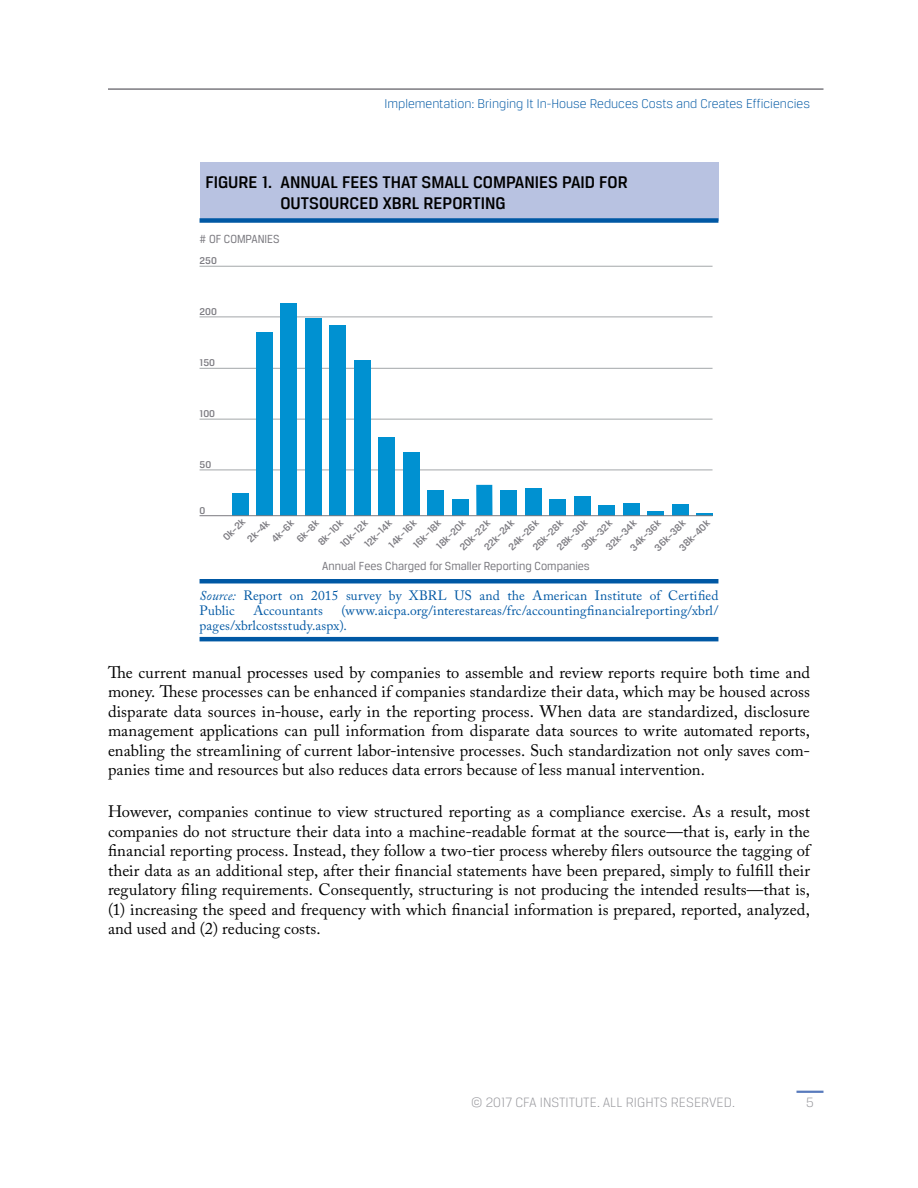
<style>
.page{position:relative;width:918px;height:1188px;background:#fff}
.page>*{position:absolute;margin:0;border:0;box-sizing:border-box;transform-origin:0 0}
.Figure_Title{font:500 18px/21px "CFA Breuer Text";color:#000}
.Para{font:16.5px/19.5px "Adobe Caslon Pro";letter-spacing:.005em;color:#000;text-align:justify}
.t1{font:300 14.4px "CFA Breuer Text";color:#97979c}
.Figure_Note{font:13.5px/15px "Adobe Caslon Pro";letter-spacing:.01em;color:#0058a4}
.t2{font:300 13.5px "CFA Breuer Text";color:#0058a4}
.t3{font:12.45px "CFA Breuer Text";color:#7b7a80;scale:.96 1}
.t4{font:500 10.5px "CFA Breuer Text";color:#7b7a80}
.s1{font-style:italic}
</style>
<div class="page">
<hr style="left:796px;top:1091px;width:28px;height:2px;background:#587abc">
<hr style="left:108px;top:88px;width:716px;height:2px;background:#7b7a80">
<div style="left:200px;top:162px;width:518px;height:58px;background:#b8c2e1"></div>
<div style="left:200px;top:218px;width:518px;height:5px;background:#0058a4"></div>
<div style="left:200px;top:579px;width:518px;height:5px;background:#0058a4"></div>
<hr style="left:200px;top:637px;width:518px;height:4px;background:#0058a4">
<hr style="left:200px;top:470px;width:513px;height:1px;background:#a3a7a9">
<hr style="left:200px;top:419px;width:513px;height:1px;background:#a3a7a9">
<hr style="left:200px;top:368px;width:513px;height:1px;background:#a3a7a9">
<hr style="left:200px;top:317px;width:513px;height:1px;background:#a3a7a9">
<hr style="left:200px;top:266px;width:513px;height:1px;background:#a3a7a9">
<div style="left:232px;top:493px;width:16px;height:23px;background:#0091d1"></div>
<div style="left:256px;top:332px;width:16px;height:184px;background:#0091d1"></div>
<div style="left:281px;top:303px;width:16px;height:213px;background:#0091d1"></div>
<div style="left:305px;top:318px;width:16px;height:198px;background:#0091d1"></div>
<div style="left:330px;top:325px;width:16px;height:191px;background:#0091d1"></div>
<div style="left:354px;top:360px;width:16px;height:156px;background:#0091d1"></div>
<div style="left:379px;top:438px;width:16px;height:78px;background:#0091d1"></div>
<div style="left:403px;top:452px;width:16px;height:64px;background:#0091d1"></div>
<div style="left:428px;top:490px;width:16px;height:26px;background:#0091d1"></div>
<div style="left:452px;top:499px;width:16px;height:17px;background:#0091d1"></div>
<div style="left:476px;top:485px;width:16px;height:31px;background:#0091d1"></div>
<div style="left:501px;top:490px;width:16px;height:26px;background:#0091d1"></div>
<div style="left:525px;top:488px;width:16px;height:28px;background:#0091d1"></div>
<div style="left:550px;top:499px;width:16px;height:17px;background:#0091d1"></div>
<div style="left:574px;top:496px;width:16px;height:20px;background:#0091d1"></div>
<div style="left:599px;top:505px;width:16px;height:11px;background:#0091d1"></div>
<div style="left:623px;top:503px;width:16px;height:13px;background:#0091d1"></div>
<div style="left:648px;top:511px;width:16px;height:5px;background:#0091d1"></div>
<div style="left:672px;top:504px;width:16px;height:12px;background:#0091d1"></div>
<hr style="left:696px;top:513px;width:17px;height:3px;background:#0091d1">
<hr style="left:200px;top:515px;width:513px;height:1px;background:#7b7a80">
<p class="t2" style="left:384px;top:96px;width:427px">Implementation: Bringing It In-House Reduces Costs and Creates Efficiencies</p>
<p class="Figure_Title" style="left:281px;top:171px;width:349px;text-indent:-75px">FIGURE 1. ANNUAL FEES THAT SMALL COMPANIES PAID FOR<br>OUTSOURCED XBRL REPORTING</p>
<p class="t3" style="left:200px;top:232px;width:85px"># OF COMPANIES</p>
<p class="t4" style="left:200px;top:255px;width:19px">250</p>
<p class="t4" style="left:200px;top:306px;width:19px">200</p>
<p class="t4" style="left:200px;top:357px;width:17px">150</p>
<p class="t4" style="left:200px;top:408px;width:17px">100</p>
<p class="t4" style="left:200px;top:459px;width:13px">50</p>
<p class="t4" style="left:200px;top:504px;width:7px">0</p>
<p class="t4" style="left:221px;top:535px;width:29px;rotate:-45deg">0k–2k</p>
<p class="t4" style="left:338px;top:542px;width:36px;rotate:-45deg">10k–12k</p>
<p class="t4" style="left:506px;top:544px;width:40px;rotate:-45deg">24k–26k</p>
<p class="t4" style="left:315px;top:539px;width:33px;rotate:-45deg">8k–10k</p>
<p class="t4" style="left:676px;top:545px;width:41px;rotate:-45deg">38k–40k</p>
<p class="t4" style="left:457px;top:545px;width:40px;rotate:-45deg">20k–22k</p>
<p class="t4" style="left:579px;top:545px;width:40px;rotate:-45deg">30k–32k</p>
<p class="t4" style="left:434px;top:543px;width:38px;rotate:-45deg">18k–20k</p>
<p class="t4" style="left:554px;top:545px;width:40px;rotate:-45deg">28k–30k</p>
<p class="t4" style="left:482px;top:544px;width:40px;rotate:-45deg">22k–24k</p>
<p class="t4" style="left:362px;top:542px;width:36px;rotate:-45deg">12k–14k</p>
<p class="t4" style="left:245px;top:537px;width:29px;rotate:-45deg">2k–4k</p>
<p class="t4" style="left:269px;top:537px;width:29px;rotate:-45deg">4k–6k</p>
<p class="t4" style="left:294px;top:537px;width:29px;rotate:-45deg">6k–8k</p>
<p class="t4" style="left:652px;top:545px;width:41px;rotate:-45deg">36k–38k</p>
<p class="t4" style="left:628px;top:545px;width:41px;rotate:-45deg">34k–36k</p>
<p class="t4" style="left:603px;top:545px;width:40px;rotate:-45deg">32k–34k</p>
<p class="t4" style="left:411px;top:542px;width:36px;rotate:-45deg">16k–18k</p>
<p class="t4" style="left:530px;top:545px;width:40px;rotate:-45deg">26k–28k</p>
<p class="t4" style="left:386px;top:542px;width:36px;rotate:-45deg">14k–16k</p>
<p class="t3" style="left:322px;top:559px;width:280px">Annual Fees Charged for Smaller Reporting Companies</p>
<p class="Figure_Note" style="left:200px;top:588px;width:520px"><span class="s1">Source:</span> Report on 2015 survey by XBRL US and the American Institute of Certified<br>Public</p>
<p class="Figure_Note" style="left:200px;top:603px;width:520px;text-indent:142px">(www.aicpa.org/interestareas/frc/accountingfinancialreporting/xbrl/ pages/xbrlcostsstudy.aspx).</p>
<p class="Figure_Note" style="left:253px;top:603px;width:71px">Accountants</p>
<p class="Para" style="left:108px;top:662px;width:704px">The current manual processes used by companies to assemble and review reports require both time and money. These processes can be enhanced if companies standardize their data, which may be housed across disparate data sources in-house, early in the reporting process. When data are standardized, disclosure management applications can pull information from disparate data sources to write automated reports, enabling the streamlining of current labor-intensive processes. Such standardization not only saves com&shy;panies time and resources but also reduces data errors because of less manual intervention.</p>
<p class="Para" style="left:108px;top:802px;width:704px">However, companies continue to view structured reporting as a compliance exercise. As a result, most companies do not structure their data into a machine-readable format at the source—that is, early in the financial reporting process. Instead, they follow a two-tier process whereby filers outsource the tagging of their data as an additional step, after their financial statements have been prepared, simply to fulfill their regulatory filing requirements. Consequently, structuring is not producing the intended results—that is, (1) increasing the speed and frequency with which financial information is prepared, reported, analyzed, and used and (2) reducing costs.</p>
<p class="t1" style="left:471px;top:1094px;width:265px">© 2017 CFA INSTITUTE. ALL RIGHTS RESERVED.</p>
<p class="t1" style="left:806px;top:1094px;width:9px">5</p>
</div>
